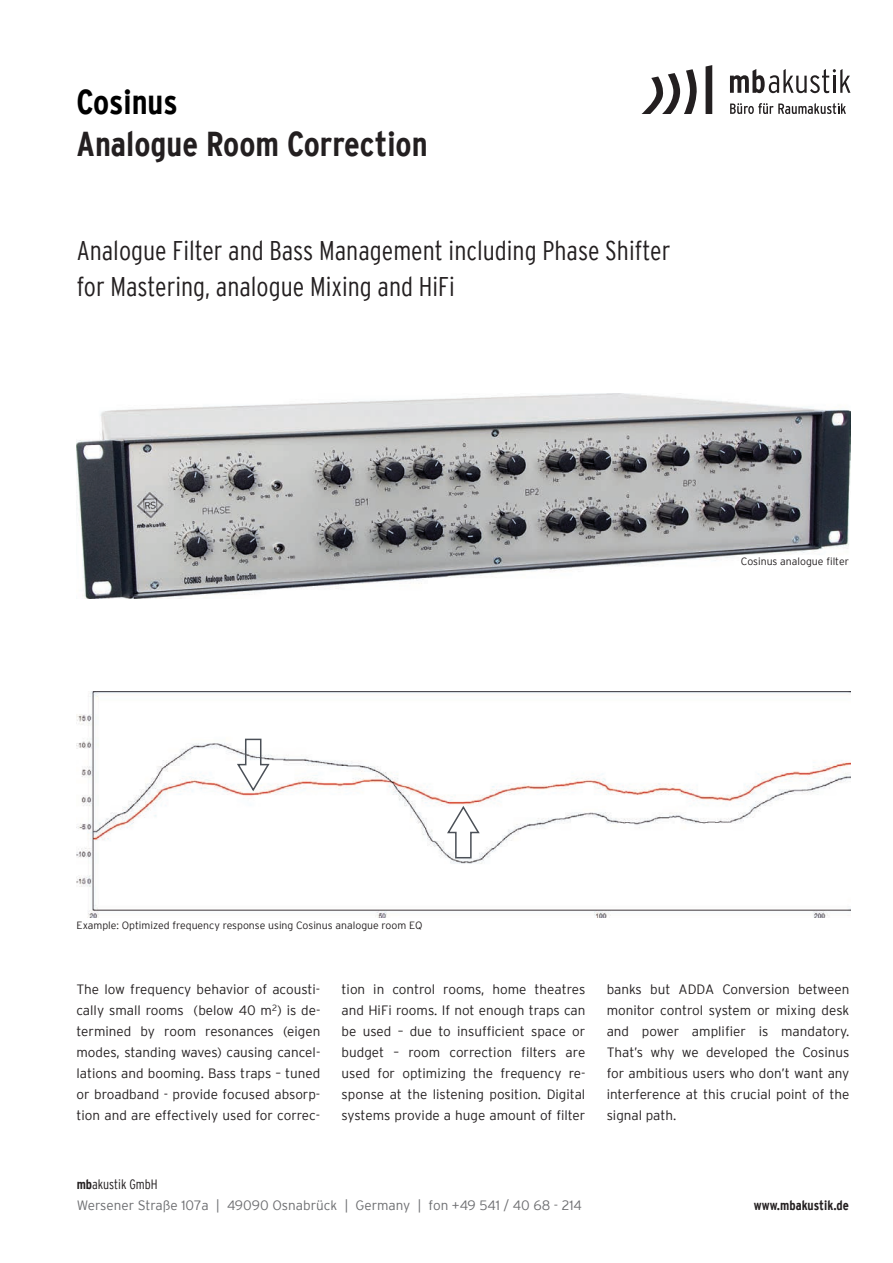
<style>
.page{position:relative;width:893px;height:1263px;background:#fff}
.page>*{position:absolute;margin:0;border:0;box-sizing:border-box;transform-origin:0 0}
.t1{font:700 condensed 34.5px "Interstate";color:#231f20}
.t2{font:700 condensed 34.5px "Interstate";color:#000}
.t3{font:300 condensed 27px/36px "Interstate";color:#231f20}
.t4{font:300 13.5px/21px "Interstate";color:#231f20;text-align:justify}
.t5{font:300 13.5px/21px "Interstate";color:#6c6d70}
.t6{font:700 condensed 13.5px "Interstate";color:#231f20}
.t7{font:300 10.5px "Interstate";color:#231f20}
.s1{font-weight:700;font-stretch:condensed;color:#231f20}
.s2{font-stretch:condensed;color:#231f20}
</style>
<div class="page">
<img style="left:77px;top:691px;width:773px;height:226px">
<svg style="left:641px;top:69px;width:56px;height:45px"></svg>
<svg style="left:706px;top:65px;width:6px;height:49px"></svg>
<svg style="left:730px;top:103px;width:116px;height:11px"></svg>
<svg style="left:730px;top:69px;width:120px;height:24px"></svg>
<img style="left:77px;top:394px;width:773px;height:205px">
<svg style="left:446px;top:804px;width:35px;height:55px"></svg>
<svg style="left:236px;top:738px;width:34px;height:55px"></svg>
<h1 class="t2" style="left:77px;top:83px;width:103px">Cosinus</h1>
<h1 class="t1" style="left:77px;top:125px;width:353px">Analogue Room Correction</h1>
<h2 class="t3" style="left:77px;top:232px;width:595px">Analogue Filter and Bass Management including Phase Shifter for Mastering, analogue Mixing and HiFi</h2>
<p class="t7" style="left:741px;top:555px;width:110px">Cosinus analogue filter</p>
<p class="t7" style="left:77px;top:920px;width:347px">Example: Optimized frequency response using Cosinus analogue room EQ</p>
<p class="t4" style="left:77px;top:978px;width:245px">The low frequency behavior of acousti&shy;cally small rooms (below 40 m<sup>2</sup>) is de&shy;termined by room resonances (eigen modes, standing waves) causing cancel&shy;lations and booming. Bass traps – tuned or broadband - provide focused absorp&shy;tion and are effectively used for correc-</p>
<p class="t4" style="left:342px;top:978px;width:245px">tion in control rooms, home theatres and HiFi rooms. If not enough traps can be used – due to insufficient space or budget – room correction filters are used for optimizing the frequency re&shy;sponse at the listening position. Digital systems provide a huge amount of filter</p>
<p class="t4" style="left:607px;top:978px;width:244px">banks but ADDA Conversion between monitor control system or mixing desk and power amplifier is mandatory.<br>That’s why we developed the Cosinus for ambitious users who don’t want any interference at this crucial point of the signal path.</p>
<p class="t5" style="left:77px;top:1173px;width:507px"><span class="s1">mb</span><span class="s2">akustik GmbH<br></span>Wersener Straße 107a | 49090 Osnabrück | Germany | fon +49 541 / 40 68 - 214</p>
<p class="t6" style="left:754px;top:1197px;width:97px">www.mbakustik.de</p>
</div>
